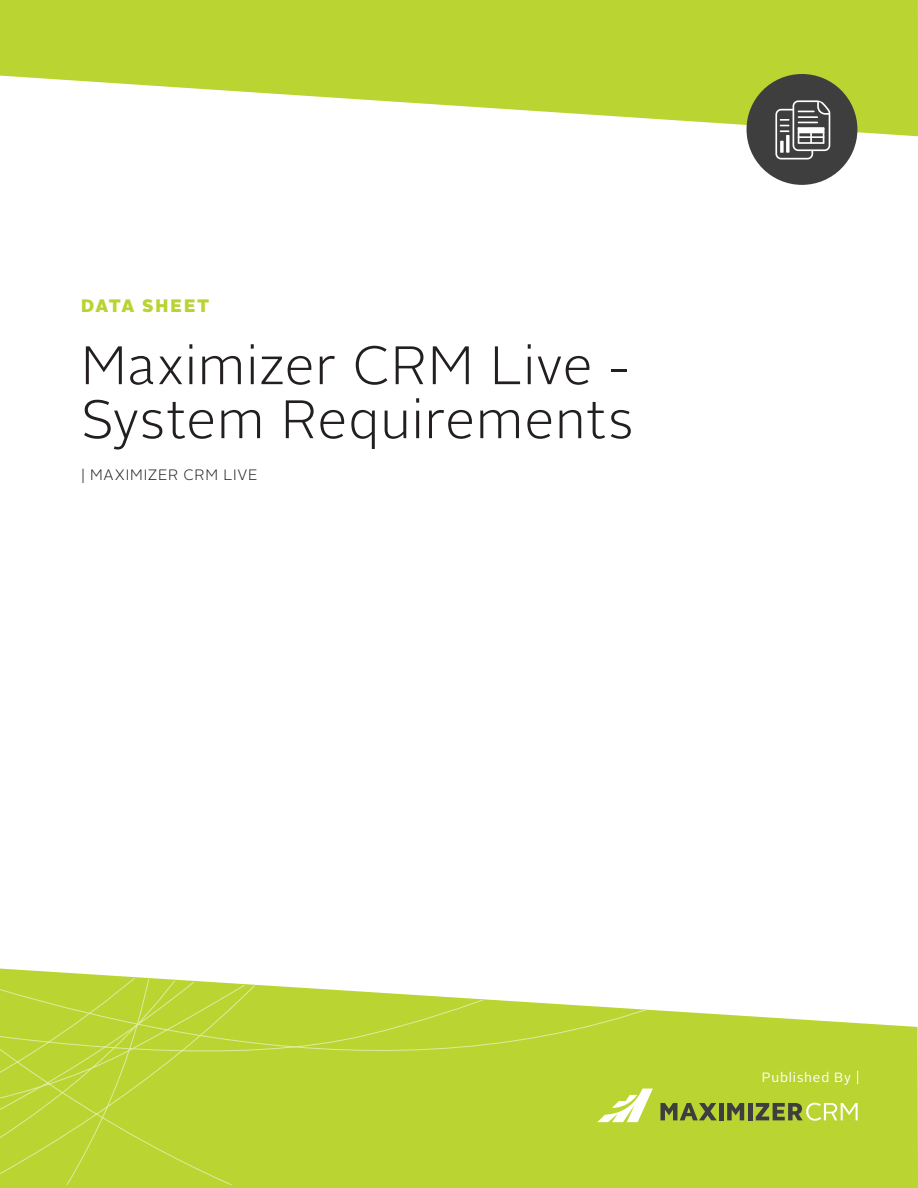
<style>
.page{position:relative;width:918px;height:1188px;background:#fff}
.page>*{position:absolute;margin:0;border:0;box-sizing:border-box;transform-origin:0 0}
.FRONTtitling_BIG{font:300 54px/54px "Alright Sans";letter-spacing:.01em;color:#231f20}
.DATAsheet{font:900 18px "Alright Sans";letter-spacing:.095em;color:#b8d432}
.FRONTtitlingAFTERsub{font:300 15px "Alright Sans";letter-spacing:.05em;color:#231f20}
.t1{font:13.5px "Alright Sans";letter-spacing:.06em;color:#fff}
</style>
<div class="page">
<svg style="left:0;top:0;width:918px;height:136px;fill:#bad432"></svg>
<div style="left:747px;top:74px;width:110px;height:111px;background:#3e3e3f;border-radius:50%"></div>
<svg style="left:775px;top:100px;width:55px;height:60px"></svg>
<svg style="left:0;top:968px;width:918px;height:217px;background:#c4da50"></svg>
<svg style="left:660px;top:1103px;width:57px;height:17px"></svg>
<hr style="left:719px;top:1103px;width:4px;height:17px;background:#3e3e3f">
<svg style="left:727px;top:1103px;width:17px;height:17px"></svg>
<div style="left:748px;top:1103px;width:5px;height:17px;background:#3e3e3f"></div>
<svg style="left:756px;top:1103px;width:102px;height:18px;background:#a3b255"></svg>
<svg style="left:597px;top:1089px;width:56px;height:33px"></svg>
<svg style="left:857px;top:1071px;width:1px;height:13px"></svg>
<p class="DATAsheet" style="left:81px;top:293px;width:130px">DATA SHEET</p>
<p class="FRONTtitling_BIG" style="left:81px;top:339px;width:554px">Maximizer CRM Live -<br>System Requirements</p>
<p class="FRONTtitlingAFTERsub" style="left:81px;top:465px;width:178px">| MAXIMIZER CRM LIVE</p>
<p class="t1" style="left:762px;top:1068px;width:91px">Published By</p>
</div>
